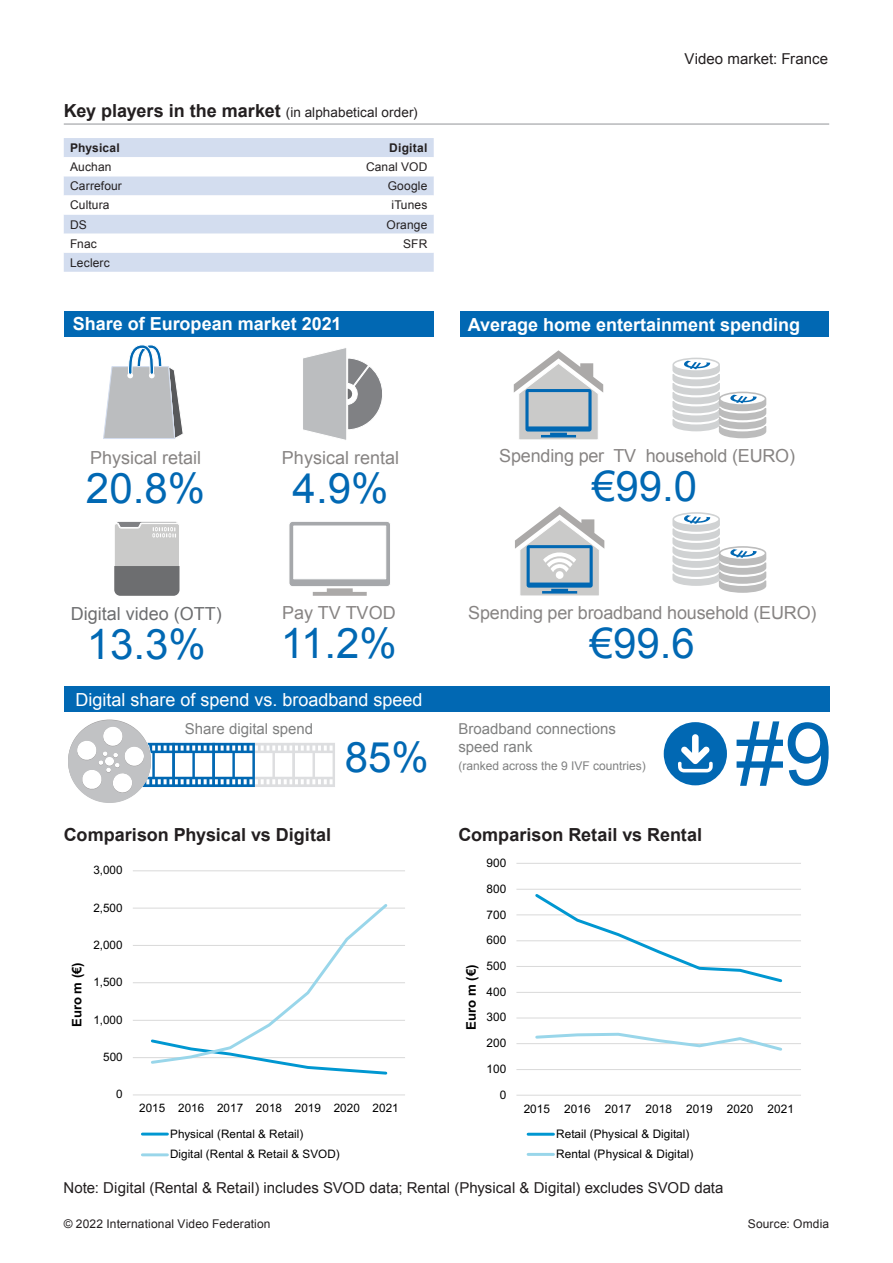
<style>
.page{position:relative;width:893px;height:1263px;background:#fff}
.page>*{position:absolute;margin:0;border:0;box-sizing:border-box;transform-origin:0 0}
.t1{font:87px "Arial";color:#0168b3}
.t2{font:42px "Arial";color:#0168b3}
.t3{font:18px "Arial";letter-spacing:-.01em;color:#878483}
.Table_heading_double{font:700 18px "Arial";color:#231f20}
.t4{font:700 18px "Arial";color:#fff}
.t5{font:18px "Arial";color:#fff}
.t6{font:18px "Arial";color:#6d6e70}
.Folio_header_right{font:15px "Arial";color:#231f20}
.t7{font:15px/18px "Arial";color:#7f8080}
.Folio_header{font:15px "Arial";color:#231f20}
.t8{font:700 13.2px "Arial";color:#000}
.t9{font:700 13.05px "Arial";color:#000}
.Table{font:12px "Arial";letter-spacing:.01em;color:#231f20}
.t10{font:12px "Arial";color:#7f8080}
.Table-2{font:700 12px "Arial";letter-spacing:.01em;color:#231f20}
.Table__right{font:700 12px "Arial";letter-spacing:.02em;color:#231f20}
.t11{font:11.85px/20.1px "Arial";letter-spacing:.005em;color:#000}
.t12{font:11.7px/20.9px "Arial";letter-spacing:.005em;color:#000}
.s1{font-weight:400;font-size:13.5px}
</style>
<div class="page">
<div style="left:64px;top:138px;width:370px;height:134px;background:#d3ddef"></div>
<svg style="left:64px;top:157px;width:370px;height:96px"></svg>
<hr style="left:64px;top:124px;width:765px;height:1px;background:#939598">
<div style="left:64px;top:686px;width:765px;height:26px;background:#0168b3"></div>
<svg style="left:68px;top:719px;width:267px;height:84px"></svg>
<div style="left:664px;top:722px;width:63px;height:63px;background:#0168b3;border-radius:50%"></div>
<svg style="left:678px;top:734px;width:35px;height:38px"></svg>
<div style="left:64px;top:311px;width:370px;height:25px;background:#0168b3"></div>
<svg style="left:103px;top:345px;width:80px;height:94px"></svg>
<svg style="left:303px;top:348px;width:79px;height:92px"></svg>
<svg style="left:114px;top:521px;width:66px;height:75px;background:#a8a8a8"></svg>
<svg style="left:289px;top:521px;width:101px;height:75px"></svg>
<svg style="left:514px;top:350px;width:89px;height:90px"></svg>
<svg style="left:515px;top:506px;width:89px;height:90px"></svg>
<div style="left:460px;top:311px;width:369px;height:25px;background:#0168b3"></div>
<svg style="left:672px;top:358px;width:94px;height:80px"></svg>
<svg style="left:672px;top:512px;width:94px;height:81px"></svg>
<hr style="left:133px;top:1057px;width:272px;height:1px;background:#d9d9d9">
<hr style="left:133px;top:1020px;width:272px;height:1px;background:#d9d9d9">
<hr style="left:133px;top:982px;width:272px;height:1px;background:#d9d9d9">
<hr style="left:133px;top:945px;width:272px;height:1px;background:#d9d9d9">
<hr style="left:133px;top:908px;width:272px;height:1px;background:#d9d9d9">
<hr style="left:133px;top:870px;width:272px;height:1px;background:#d9d9d9">
<hr style="left:133px;top:1094px;width:272px;height:1px;background:#d9d9d9">
<svg style="left:149px;top:904px;width:241px;height:171px"></svg>
<hr style="left:142px;top:1132px;width:25px;height:3px;background:#0097d1">
<hr style="left:142px;top:1153px;width:25px;height:3px;background:#99d6ea">
<svg style="left:516px;top:863px;width:285px;height:293px"></svg>
<p class="Table_heading_double" style="left:64px;top:99px;width:355px">Key players in the market <span class="s1">(in alphabetical order)</span></p>
<p class="Table-2" style="left:70px;top:140px;width:51px">Physical</p>
<p class="Table__right" style="left:389px;top:140px;width:40px">Digital</p>
<p class="Table" style="left:70px;top:159px;width:43px">Auchan</p>
<p class="Table" style="left:366px;top:159px;width:63px">Canal VOD</p>
<p class="Table" style="left:70px;top:178px;width:53px">Carrefour</p>
<p class="Table" style="left:388px;top:178px;width:41px">Google</p>
<p class="Table" style="left:70px;top:197px;width:41px">Cultura</p>
<p class="Table" style="left:392px;top:197px;width:37px">iTunes</p>
<p class="Table" style="left:70px;top:216px;width:18px">DS</p>
<p class="Table" style="left:386px;top:216px;width:42px">Orange</p>
<p class="Table" style="left:70px;top:235px;width:28px">Fnac</p>
<p class="Table" style="left:403px;top:235px;width:26px">SFR</p>
<p class="Table" style="left:70px;top:254px;width:41px">Leclerc</p>
<p class="t4" style="left:73px;top:312px;width:270px">Share of European market 2021</p>
<p class="Folio_header" style="left:684px;top:49px;width:145px">Video market: France</p>
<p class="t4" style="left:468px;top:313px;width:334px">Average home entertainment spending</p>
<p class="t3" style="left:90px;top:446px;width:113px">Physical retail</p>
<p class="t2" style="left:86px;top:461px;width:121px">20.8%</p>
<p class="t6" style="left:71px;top:602px;width:153px">Digital video (OTT)</p>
<p class="t2" style="left:87px;top:617px;width:121px">13.3%</p>
<p class="t3" style="left:282px;top:446px;width:119px">Physical rental</p>
<p class="t2" style="left:293px;top:461px;width:97px">4.9%</p>
<p class="t3" style="left:282px;top:600px;width:115px">Pay TV TVOD</p>
<p class="t2" style="left:281px;top:615px;width:117px">11.2%</p>
<p class="t3" style="left:499px;top:444px;width:297px">Spending per TV household (EURO)</p>
<p class="t2" style="left:592px;top:459px;width:107px">€99.0</p>
<p class="t3" style="left:468px;top:601px;width:350px">Spending per broadband household (EURO)</p>
<p class="t2" style="left:590px;top:616px;width:107px">€99.6</p>
<p class="t5" style="left:75px;top:687px;width:349px">Digital share of spend vs. broadband speed</p>
<p class="t2" style="left:345px;top:730px;width:86px">85%</p>
<p class="t7" style="left:185px;top:720px;width:130px">Share digital spend</p>
<p class="t7" style="left:458px;top:719px;width:159px">Broadband connections speed rank</p>
<p class="t10" style="left:458px;top:757px;width:189px">(ranked across the 9 IVF countries)</p>
<p class="Table_heading_double" style="left:64px;top:822px;width:269px">Comparison Physical vs Digital</p>
<p class="Table_heading_double" style="left:458px;top:822px;width:245px">Comparison Retail vs Rental</p>
<p class="t12" style="left:93px;top:859px;width:31px">3,000</p>
<p class="t12" style="left:93px;top:897px;width:31px">2,500</p>
<p class="t9" style="left:68px;top:1027px;width:66px;rotate:-90deg">Euro m (€)</p>
<p class="t12" style="left:93px;top:934px;width:31px">2,000</p>
<p class="t12" style="left:93px;top:972px;width:31px">1,500</p>
<p class="t12" style="left:93px;top:1009px;width:31px">1,000</p>
<p class="t12" style="left:103px;top:1046px;width:21px">500</p>
<p class="t12" style="left:116px;top:1083px;width:8px">0</p>
<p class="t11" style="left:486px;top:853px;width:21px">900</p>
<p class="t11" style="left:486px;top:878px;width:21px">800</p>
<p class="t11" style="left:486px;top:904px;width:21px">700</p>
<p class="t11" style="left:486px;top:930px;width:21px">600</p>
<p class="t11" style="left:486px;top:956px;width:21px">500</p>
<p class="t8" style="left:462px;top:1030px;width:67px;rotate:-90deg">Euro m (€)</p>
<p class="t11" style="left:486px;top:981px;width:21px">400</p>
<p class="t11" style="left:486px;top:1007px;width:21px">300</p>
<p class="t11" style="left:486px;top:1033px;width:21px">200</p>
<p class="t11" style="left:486px;top:1058px;width:21px">100</p>
<p class="t11" style="left:500px;top:1084px;width:8px">0</p>
<p class="t1" style="left:736px;top:697px;width:98px">#9</p>
<p class="t12" style="left:139px;top:1098px;width:261px">2015 2016 2017 2018 2019 2020 2021</p>
<p class="t12" style="left:170px;top:1123px;width:171px">Physical (Rental &amp; Retail)<br>Digital (Rental &amp; Retail &amp; SVOD)</p>
<p class="t11" style="left:524px;top:1099px;width:272px">2015 2016 2017 2018 2019 2020 2021</p>
<p class="t11" style="left:556px;top:1123px;width:139px">Retail (Physical &amp; Digital)<br>Rental (Physical &amp; Digital)</p>
<p class="Folio_header_right" style="left:64px;top:1178px;width:661px">Note: Digital (Rental &amp; Retail) includes SVOD data; Rental (Physical &amp; Digital) excludes SVOD data</p>
<p class="Table" style="left:64px;top:1216px;width:208px">© 2022 International Video Federation</p>
<p class="Table" style="left:748px;top:1216px;width:83px">Source: Omdia</p>
</div>
